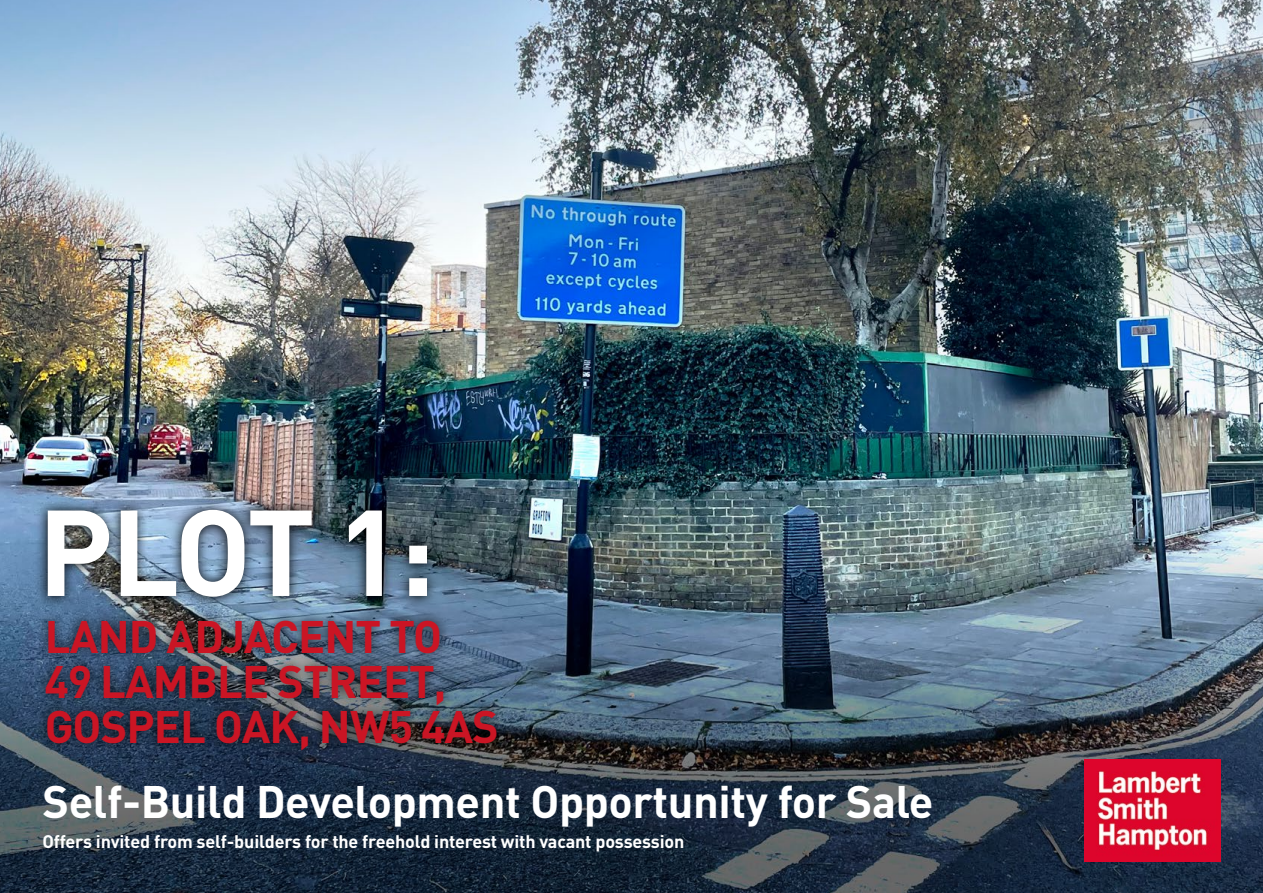
<style>
.page{position:relative;width:1263px;height:893px;background:#fff}
.page>*{position:absolute;margin:0;border:0;box-sizing:border-box;transform-origin:0 0}
.t1{font:700 120px "DIN Pro";color:#fff}
.t2{font:700 45px/45px "DIN Pro";letter-spacing:-.02em;color:#ca1524}
.t3{font:700 45px "DIN Pro";letter-spacing:-.01em;color:#fff}
.t4{font:700 18px "DIN Pro";letter-spacing:-.01em;color:#fff}
</style>
<div class="page">
<img style="left:0;top:0;width:1263px;height:893px">
<img style="left:1084px;top:759px;width:136px;height:102px">
<img style="left:35px;top:498px;width:404px;height:110px">
<div style="left:34px;top:608px;width:474px;height:152px;background:#000;opacity:.75"></div>
<h1 class="t1" style="left:38px;top:473px;width:399px">PLOT 1:</h1>
<h1 class="t2" style="left:45px;top:612px;width:456px">LAND ADJACENT TO<br>49 LAMBLE STREET,<br>GOSPEL OAK, NW5 4AS</h1>
<h1 class="t3" style="left:43px;top:772px;width:892px">Self-Build Development Opportunity for Sale</h1>
<h1 class="t4" style="left:43px;top:830px;width:643px">Offers invited from self-builders for the freehold interest with vacant possession</h1>
</div>
